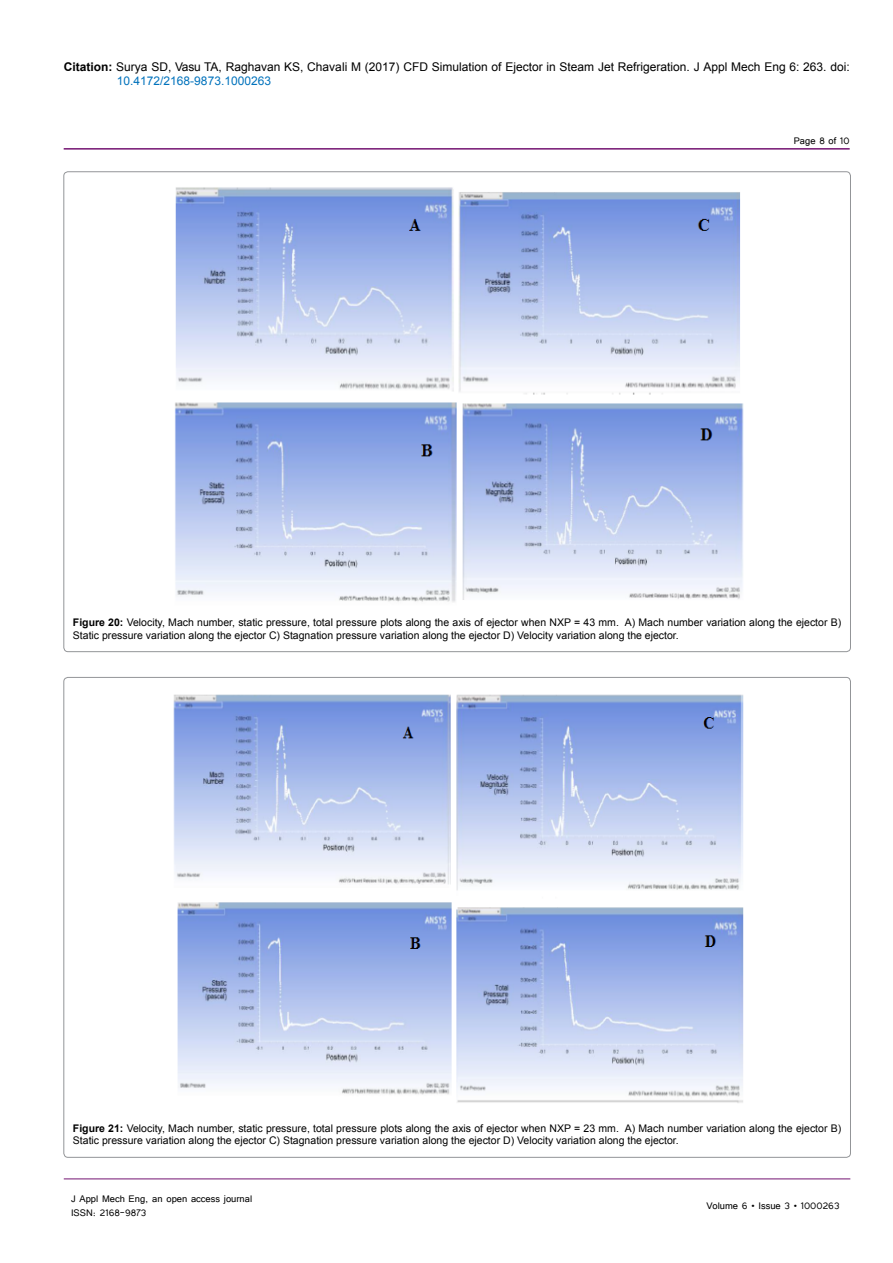
<style>
.page{position:relative;width:893px;height:1263px;background:#fff}
.page>*{position:absolute;margin:0;border:0;box-sizing:border-box;transform-origin:0 0}
.t1{font:12px/14.4px "Arial";color:#000}
.t2{font:12px/14.4px "Tunga";color:#000}
.t3{font:10.5px/12.6px "Arial";color:#000}
.s1{font-weight:700}
.s2{color:#0072bc}
</style>
<div class="page">
<hr style="left:64px;top:1179px;width:786px;height:1px;background:#741472">
<hr style="left:64px;top:148px;width:786px;height:2px;background:#741472">
<img style="left:175px;top:187px;width:569px;height:415px">
<img style="left:173px;top:694px;width:571px;height:409px">
<p class="t1" style="left:117px;top:60px;width:734px;text-indent:-53px"><span class="s1">Citation:</span> Surya SD, Vasu TA, Raghavan KS, Chavali M (2017) CFD Simulation of Ejector in Steam Jet Refrigeration. J Appl Mech Eng 6: 263. doi:<br><span class="s2">10.4172/2168-9873.1000263</span></p>
<p class="t2" style="left:794px;top:133px;width:58px">Page 8 of 10</p>
<p class="t3" style="left:73px;top:616px;width:770px"><span class="s1">Figure 20:</span> Velocity, Mach number, static pressure, total pressure plots along the axis of ejector when NXP = 43 mm. A) Mach number variation along the ejector B)<br>Static pressure variation along the ejector C) Stagnation pressure variation along the ejector D) Velocity variation along the ejector.</p>
<p class="t3" style="left:73px;top:1122px;width:770px"><span class="s1">Figure 21:</span> Velocity, Mach number, static pressure, total pressure plots along the axis of ejector when NXP = 23 mm. A) Mach number variation along the ejector B)<br>Static pressure variation along the ejector C) Stagnation pressure variation along the ejector D) Velocity variation along the ejector.</p>
<p class="t2" style="left:71px;top:1190px;width:183px">J Appl Mech Eng, an open access journal<br>ISSN: 2168-9873</p>
<p class="t2" style="left:706px;top:1197px;width:135px">Volume 6 • Issue 3 • 1000263</p>
</div>
